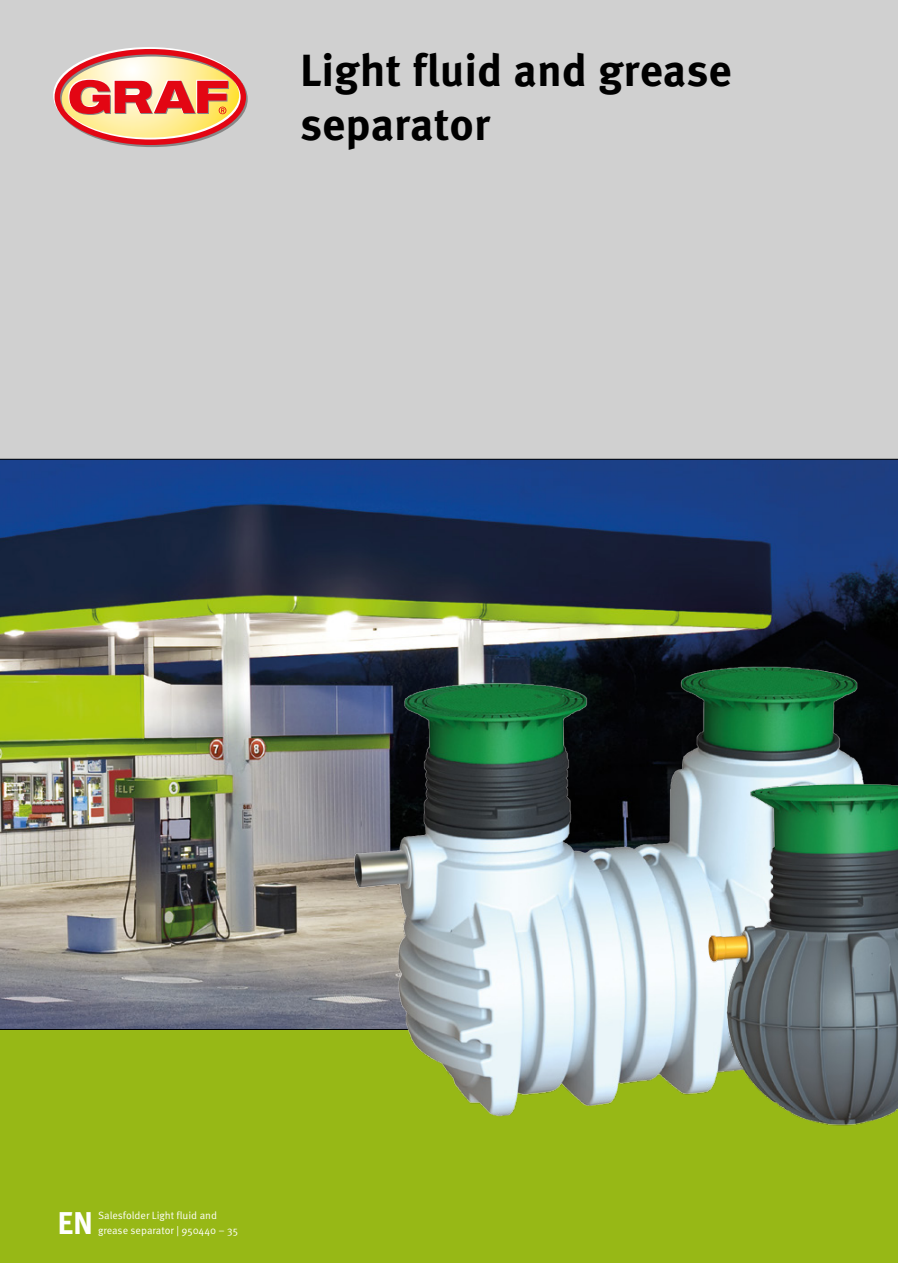
<style>
.page{position:relative;width:898px;height:1263px;background:#fff}
.page>*{position:absolute;margin:0;border:0;box-sizing:border-box;transform-origin:0 0}
.t1{font:700 45px/54px "Meta Pro";color:#000}
.t2{font:700 31.5px "Meta Pro";color:#fff}
.t3{font:10.5px "Meta Pro";color:#fff}
</style>
<div class="page">
<div style="left:0;top:0;width:897px;height:468px;background:#d0d0d0"></div>
<img style="left:0;top:460px;width:897px;height:569px">
<hr style="left:0;top:459px;width:897px;height:1px;background:#000">
<div style="left:0;top:1029px;width:897px;height:234px;background:#97b816"></div>
<hr style="left:0;top:1029px;width:897px;height:1px;background:#000">
<svg style="left:57px;top:52px;width:186px;height:90px;background:#e99c80"></svg>
<img style="left:317px;top:644px;width:580px;height:473px">
<img style="left:691px;top:765px;width:206px;height:361px">
<h1 class="t1" style="left:300px;top:44px;width:433px">Light fluid and grease separator</h1>
<p class="t3" style="left:98px;top:1209px;width:120px">Salesfolder Light fluid and</p>
<h2 class="t2" style="left:57px;top:1203px;width:37px">EN</h2>
<p class="t3" style="left:98px;top:1224px;width:141px">grease separator | 950440 – 35</p>
</div>
